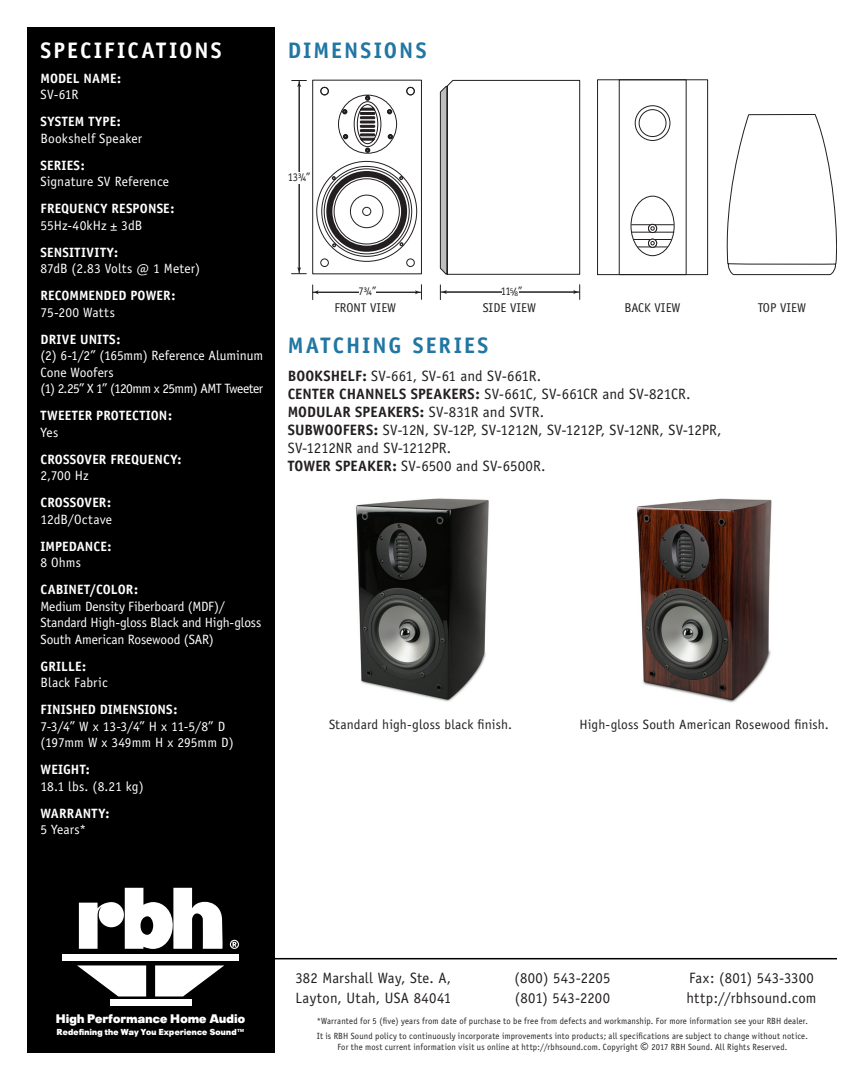
<style>
.page{position:relative;width:864px;height:1080px;background:#fff}
.page>*{position:absolute;margin:0;border:0;box-sizing:border-box;transform-origin:0 0}
.t1{font:700 22.5px "Officina Sans";letter-spacing:.09em;color:#2176a3}
.t2{font:700 22.5px "Officina Sans";letter-spacing:.095em;color:#fff}
.t3{font:15px/18px "Officina Sans";letter-spacing:.005em;color:#231f20}
.t4{font:13.5px/16.5px "Officina Sans";letter-spacing:-.005em;color:#fff}
.t5{font:700 13.5px "Officina Sans";letter-spacing:.01em;color:#fff}
.t6{font:13.5px "Officina Sans";letter-spacing:.01em;color:#231f20}
.t7{font:700 13.5px "Officina Sans";letter-spacing:.03em;color:#fff}
.t8{font:13.5px "Officina Sans";letter-spacing:.015em;color:#fff}
.t9{font:12.75px "Officina Sans";color:#231f20}
.t10{font:900 12.3px "Plak";letter-spacing:.03em;color:#fff}
.t11{font:11.7px "Officina Sans";letter-spacing:-.025em;color:#231f20;scale:.9 1}
.t12{font:9px/15.1px "Officina Sans";letter-spacing:.02em;color:#231f20;scale:.95 1}
.t13{font:900 8.55px "Plak";letter-spacing:.035em;color:#fff}
.s1{font-family:"Myriad Pro";font-size:10.65px}
.s2{font-size:6.9px}
.s3{font-weight:700}
.s4{font-size:16.5px}
</style>
<div class="page">
<div style="left:27px;top:27px;width:247px;height:1026px;background:#000001"></div>
<div style="left:62px;top:954px;width:177px;height:6px;background:#fff"></div>
<div style="left:110px;top:1000px;width:81px;height:6px;background:#fff"></div>
<svg style="left:155px;top:965px;width:69px;height:31px"></svg>
<svg style="left:77px;top:965px;width:69px;height:31px"></svg>
<svg style="left:79px;top:888px;width:144px;height:61px"></svg>
<svg style="left:230px;top:940px;width:9px;height:9px"></svg>
<hr style="left:271px;top:958px;width:566px;height:1px;background:#000001">
<img style="left:636px;top:498px;width:136px;height:205px">
<img style="left:356px;top:498px;width:133px;height:204px">
<hr style="left:445px;top:292px;width:130px;height:1px;background:#231f20">
<svg style="left:726px;top:114px;width:111px;height:161px"></svg>
<div style="left:619px;top:79px;width:68px;height:196px;border:1px solid #231f20"></div>
<svg style="left:630px;top:105px;width:45px;height:151px"></svg>
<div style="left:597px;top:79px;width:111px;height:196px;border:1px solid #231f20"></div>
<svg style="left:440px;top:79px;width:140px;height:196px"></svg>
<svg style="left:440px;top:285px;width:7px;height:15px"></svg>
<svg style="left:573px;top:285px;width:7px;height:14px"></svg>
<div style="left:502px;top:286px;width:17px;height:12px;background:#fff"></div>
<hr style="left:316px;top:292px;width:101px;height:1px;background:#231f20">
<hr style="left:299px;top:85px;width:1px;height:184px;background:#231f20">
<svg style="left:292px;top:80px;width:14px;height:7px"></svg>
<div style="left:312px;top:80px;width:110px;height:194px;border:1px solid #231f20"></div>
<svg style="left:292px;top:267px;width:14px;height:7px"></svg>
<div style="left:293px;top:172px;width:12px;height:11px;background:#fff"></div>
<svg style="left:312px;top:285px;width:7px;height:15px"></svg>
<svg style="left:415px;top:285px;width:7px;height:14px"></svg>
<div style="left:359px;top:286px;width:17px;height:12px;background:#fff"></div>
<svg style="left:316px;top:161px;width:102px;height:106px"></svg>
<svg style="left:320px;top:87px;width:95px;height:67px"></svg>
<h1 class="t2" style="left:40px;top:37px;width:183px">SPECIFICATIONS</h1>
<p class="t5" style="left:40px;top:70px;width:82px">MODEL NAME:</p>
<p class="t4" style="left:40px;top:87px;width:39px">SV-61R</p>
<p class="t5" style="left:40px;top:113px;width:82px">SYSTEM TYPE:</p>
<p class="t4" style="left:40px;top:130px;width:103px">Bookshelf Speaker</p>
<p class="t5" style="left:40px;top:157px;width:46px">SERIES:</p>
<p class="t4" style="left:40px;top:174px;width:130px">Signature SV Reference</p>
<p class="t5" style="left:40px;top:200px;width:136px">FREQUENCY RESPONSE:</p>
<p class="t4" style="left:40px;top:217px;width:103px">55Hz-40kHz ± 3dB</p>
<p class="t7" style="left:40px;top:244px;width:79px">SENSITIVITY:</p>
<p class="t4" style="left:40px;top:261px;width:161px">87dB (2.83 Volts @ 1 Meter)</p>
<p class="t5" style="left:40px;top:287px;width:136px">RECOMMENDED POWER:</p>
<p class="t8" style="left:40px;top:304px;width:76px">75-200 Watts</p>
<p class="t5" style="left:40px;top:331px;width:81px">DRIVE UNITS:</p>
<p class="t4" style="left:40px;top:348px;width:224px">(2) 6-1/2” (165mm) Reference Aluminum<br>Cone Woofers<br>(1) 2.25” X 1” (120mm x 25mm) AMT Tweeter</p>
<p class="t5" style="left:40px;top:407px;width:133px">TWEETER PROTECTION:</p>
<p class="t4" style="left:40px;top:424px;width:19px">Yes</p>
<p class="t5" style="left:40px;top:451px;width:143px">CROSSOVER FREQUENCY:</p>
<p class="t4" style="left:40px;top:468px;width:50px">2,700 Hz</p>
<p class="t5" style="left:40px;top:494px;width:72px">CROSSOVER:</p>
<p class="t4" style="left:40px;top:511px;width:73px">12dB/Octave</p>
<p class="t5" style="left:40px;top:538px;width:73px">IMPEDANCE:</p>
<p class="t4" style="left:40px;top:555px;width:42px">8 Ohms</p>
<p class="t5" style="left:40px;top:581px;width:99px">CABINET/COLOR:</p>
<p class="t4" style="left:40px;top:598px;width:222px">Medium Density Fiberboard (MDF)/<br>Standard High-gloss Black and High-gloss<br>South American Rosewood (SAR)</p>
<p class="t5" style="left:40px;top:658px;width:47px">GRILLE:</p>
<p class="t4" style="left:40px;top:675px;width:69px">Black Fabric</p>
<p class="t5" style="left:40px;top:701px;width:138px">FINISHED DIMENSIONS:</p>
<p class="t4" style="left:40px;top:718px;width:195px">7-3/4” W x 13-3/4” H x 11-5/8” D (197mm W x 349mm H x 295mm D)</p>
<p class="t5" style="left:40px;top:761px;width:51px">WEIGHT:</p>
<p class="t4" style="left:40px;top:778px;width:105px">18.1 lbs. (8.21 kg)</p>
<p class="t5" style="left:40px;top:805px;width:71px">WARRANTY:</p>
<p class="t4" style="left:40px;top:822px;width:47px">5 Years*</p>
<h1 class="t1" style="left:288px;top:37px;width:140px">DIMENSIONS</h1>
<p class="t11" style="left:288px;top:170px;width:27px">13¾”</p>
<p class="t11" style="left:359px;top:285px;width:21px">7¾”</p>
<p class="t9" style="left:334px;top:300px;width:63px">FRONT VIEW</p>
<p class="t11" style="left:501px;top:285px;width:26px">11<sup>5</sup><span class="s1">/</span><span class="s2">8</span>”</p>
<p class="t9" style="left:483px;top:300px;width:55px">SIDE VIEW</p>
<p class="t9" style="left:625px;top:300px;width:58px">BACK VIEW</p>
<p class="t9" style="left:758px;top:300px;width:50px">TOP VIEW</p>
<h1 class="t1" style="left:288px;top:331px;width:202px">MATCHING SERIES</h1>
<p class="t3" style="left:288px;top:367px;width:435px"><span class="s3">BOOKSHELF:</span> SV-661, SV-61 and SV-661R.<br><span class="s3">CENTER CHANNELS SPEAKERS:</span> SV-661C, SV-661CR and SV-821CR.<br><span class="s3">MODULAR SPEAKERS:</span> SV-831R and SVTR.<br><span class="s3">SUBWOOFERS:</span> SV-12N, SV-12P, SV-1212N, SV-1212P, SV-12NR, SV-12PR, SV-1212NR and SV-1212PR.<br><span class="s3">TOWER SPEAKER:</span> SV-6500 and SV-6500R.</p>
<p class="t6" style="left:329px;top:716px;width:184px">Standard high-gloss black finish.</p>
<p class="t6" style="left:579px;top:716px;width:251px">High-gloss South American Rosewood finish.</p>
<p class="t3" style="left:295px;top:968px;width:157px;line-height:19.5px">382 Marshall Way, Ste. A,<br>Layton, Utah, USA 84041</p>
<p class="t3" style="left:514px;top:968px;width:98px;line-height:19.5px">(800) 543-2205 (801) 543-2200</p>
<p class="t3" style="left:686px;top:968px;width:132px;line-height:19.5px">Fax: (801) 543-3300 http://rbhsound.com</p>
<p class="t10" style="left:56px;top:1012px;width:190px">High Performance Home Audio</p>
<p class="t13" style="left:57px;top:1026px;width:189px">Redefining the Way You Experience Sound™</p>
<p class="t12" style="left:317px;top:1014px;width:519px">*Warranted for 5 (five) years from date of purchase to be free from defects and workmanship. For more information see your RBH dealer.<br>It is RBH Sound policy to continuously incorporate improvements into products; all specifications are subject to change without notice.</p>
<p class="t12" style="left:337px;top:1039px;width:475px">For the most current information visit us online at http://rbhsound.com. Copyright <span class="s4">©</span> 2017 RBH Sound. All Rights Reserved.</p>
</div>
